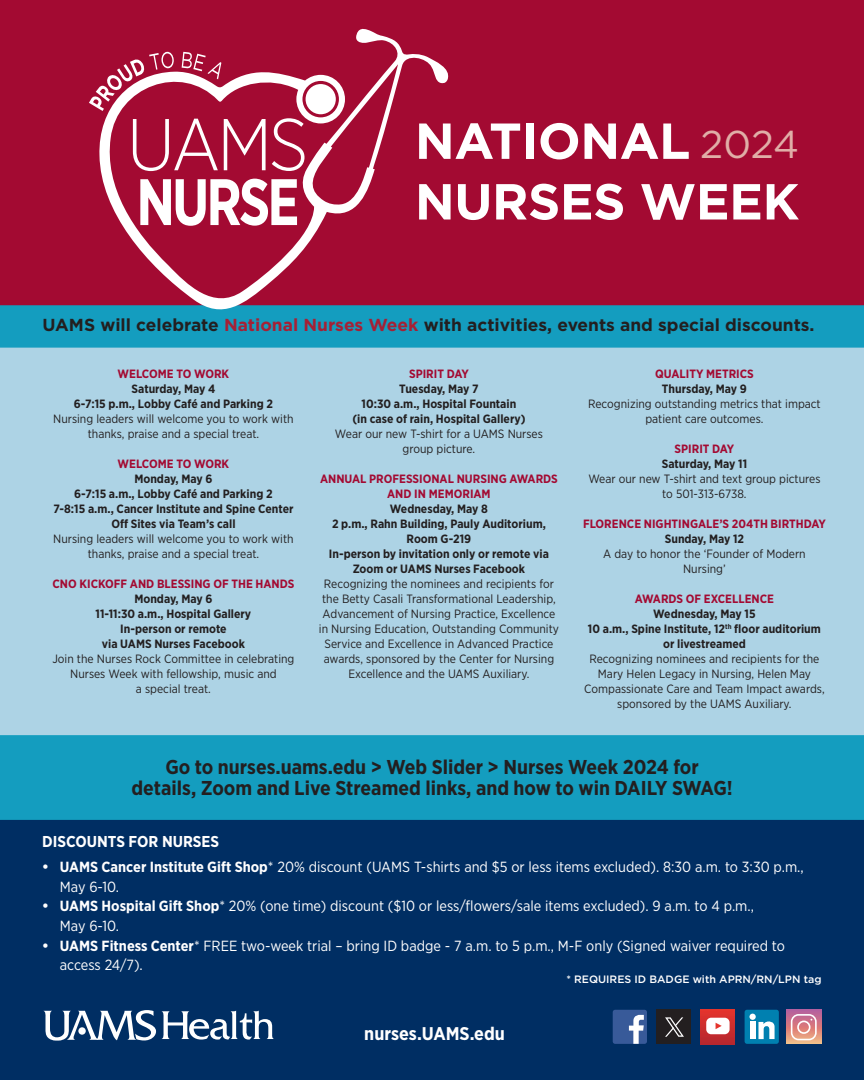
<style>
.page{position:relative;width:864px;height:1080px;background:#fff}
.page>*{position:absolute;margin:0;border:0;box-sizing:border-box;transform-origin:0 0}
.t1{font:700 50.55px/60.6px "Gotham";letter-spacing:-.01em;color:#fff}
.t2{font:38.7px "Gotham";color:#e0aea7}
.t3{font:700 20.1px/21.6px "Gotham Narrow";color:#231f20;text-align:center}
.t4{font:700 18.3px "Gotham Narrow";color:#fff}
.t5{font:700 17.4px "Gotham";color:#231f20}
.t6{font:700 15.75px "Gotham Narrow";color:#fff}
.List_Paragraph{font:14.7px/19.6px "Gotham Narrow";color:#fff}
.t7{font:12px/15px "Gotham Narrow";color:#231f20;text-align:center}
.List_Paragraph-2{font:700 12px/15px "Gotham Narrow";color:#231f20;text-align:center}
.t8{font:700 12px/15px "Gotham Narrow";color:#a30a32;text-align:center}
.t9{font:500 10.65px "Gotham";color:#fff}
.s1{color:#a62035}
.s2{font-weight:700}
</style>
<div class="page">
<div style="left:0;top:331px;width:864px;height:427px;background:#add3e5"></div>
<div style="left:0;top:0;width:864px;height:344px;background:#a30a32"></div>
<div style="left:0;top:305px;width:864px;height:43px;background:#149dbf"></div>
<div style="left:0;top:810px;width:864px;height:270px;background:#002e63"></div>
<svg style="left:44px;top:1010px;width:112px;height:31px"></svg>
<div style="left:78px;top:1027px;width:8px;height:8px;background:#fff;border-radius:50%"></div>
<svg style="left:162px;top:1011px;width:112px;height:29px"></svg>
<div style="left:0;top:735px;width:864px;height:85px;background:#149dbf"></div>
<svg style="left:98px;top:28px;width:353px;height:292px"></svg>
<div style="left:306px;top:84px;width:30px;height:30px;background:#fff;border-radius:50%"></div>
<svg style="left:140px;top:179px;width:157px;height:47px"></svg>
<svg style="left:133px;top:119px;width:85px;height:52px"></svg>
<svg style="left:224px;top:119px;width:42px;height:51px"></svg>
<svg style="left:272px;top:118px;width:32px;height:53px"></svg>
<svg style="left:89px;top:52px;width:85px;height:59px"></svg>
<svg style="left:182px;top:52px;width:39px;height:27px"></svg>
<div style="left:613px;top:1010px;width:34px;height:34px;background:#385a99;border-radius:2px"></div>
<div style="left:745px;top:1010px;width:34px;height:34px;background:#0080b0;border-radius:2px"></div>
<div style="left:656px;top:1009px;width:35px;height:35px;background:#231f20"></div>
<svg style="left:700px;top:1010px;width:35px;height:34px"></svg>
<svg style="left:786px;top:1010px;width:35px;height:34px"></svg>
<svg style="left:629px;top:1015px;width:15px;height:29px"></svg>
<div style="left:706px;top:1018px;width:24px;height:16px;background:#fff;border-radius:5px"></div>
<svg style="left:716px;top:1023px;width:6px;height:6px"></svg>
<div style="left:750px;top:1022px;width:6px;height:17px;background:#fff"></div>
<div style="left:749px;top:1014px;width:7px;height:6px;background:#fff;border-radius:3px"></div>
<svg style="left:758px;top:1021px;width:17px;height:18px"></svg>
<div style="left:797px;top:1021px;width:14px;height:13px;border:2px solid #fff;border-radius:50%"></div>
<div style="left:791px;top:1014px;width:26px;height:26px;border:2px solid #fff;border-radius:7px"></div>
<svg style="left:665px;top:1017px;width:19px;height:20px"></svg>
<p class="t1" style="left:415px;top:110px;width:386px">NATIONAL<br>NURSES WEEK</p>
<p class="t2" style="left:700px;top:120px;width:100px">2024</p>
<p class="t5" style="left:43px;top:313px;width:774px">UAMS will celebrate <span class="s1">National Nurses Week</span> with activities, events and special discounts.</p>
<p class="t8" style="left:118px;top:366px;width:113px">WELCOME TO WORK</p>
<p class="List_Paragraph-2" style="left:132px;top:381px;width:85px">Saturday, May 4</p>
<p class="List_Paragraph-2" style="left:74px;top:396px;width:201px">6-7:15 p.m., Lobby Café and Parking 2</p>
<p class="t7" style="left:53px;top:411px;width:242px">Nursing leaders will welcome you to work with thanks, praise and a special treat.</p>
<p class="t8" style="left:118px;top:456px;width:113px">WELCOME TO WORK</p>
<p class="List_Paragraph-2" style="left:134px;top:471px;width:80px">Monday, May 6</p>
<p class="List_Paragraph-2" style="left:74px;top:486px;width:200px">6-7:15 a.m., Lobby Café and Parking 2</p>
<p class="List_Paragraph-2" style="left:53px;top:501px;width:242px">7-8:15 a.m., Cancer Institute and Spine Center</p>
<p class="List_Paragraph-2" style="left:111px;top:516px;width:126px">Off Sites via Team’s call</p>
<p class="t7" style="left:53px;top:531px;width:242px">Nursing leaders will welcome you to work with thanks, praise and a special treat.</p>
<p class="t8" style="left:53px;top:576px;width:243px">CNO KICKOFF AND BLESSING OF THE HANDS</p>
<p class="List_Paragraph-2" style="left:134px;top:591px;width:80px">Monday, May 6</p>
<p class="List_Paragraph-2" style="left:96px;top:606px;width:157px">11-11:30 a.m., Hospital Gallery</p>
<p class="List_Paragraph-2" style="left:102px;top:621px;width:145px">In-person or remote<br>via UAMS Nurses Facebook</p>
<p class="t7" style="left:52px;top:651px;width:244px">Join the Nurses Rock Committee in celebrating<br>Nurses Week with fellowship, music and<br>a special treat.</p>
<p class="t8" style="left:409px;top:366px;width:61px">SPIRIT DAY</p>
<p class="List_Paragraph-2" style="left:399px;top:381px;width:81px">Tuesday, May 7</p>
<p class="List_Paragraph-2" style="left:352px;top:396px;width:175px">10:30 a.m., Hospital Fountain<br>(in case of rain, Hospital Gallery)</p>
<p class="t7" style="left:335px;top:426px;width:209px">Wear our new T-shirt for a UAMS Nurses group picture.</p>
<p class="t8" style="left:320px;top:471px;width:239px">ANNUAL PROFESSIONAL NURSING AWARDS<br>AND IN MEMORIAM</p>
<p class="List_Paragraph-2" style="left:390px;top:501px;width:100px">Wednesday, May 8</p>
<p class="List_Paragraph-2" style="left:332px;top:516px;width:215px">2 p.m., Rahn Building, Pauly Auditorium,<br>Room G-219</p>
<p class="List_Paragraph-2" style="left:329px;top:546px;width:221px">In-person by invitation only or remote via<br>Zoom or UAMS Nurses Facebook</p>
<p class="t7" style="left:319px;top:576px;width:242px">Recognizing the nominees and recipients for the Betty Casali Transformational Leadership, Advancement of Nursing Practice, Excellence in Nursing Education, Outstanding Community Service and Excellence in Advanced Practice awards, sponsored by the Center for Nursing Excellence and the UAMS Auxiliary.</p>
<p class="t8" style="left:655px;top:366px;width:100px">QUALITY METRICS</p>
<p class="List_Paragraph-2" style="left:662px;top:381px;width:86px">Thursday, May 9</p>
<p class="t7" style="left:588px;top:396px;width:234px">Recognizing outstanding metrics that impact patient care outcomes.</p>
<p class="t8" style="left:675px;top:441px;width:61px">SPIRIT DAY</p>
<p class="List_Paragraph-2" style="left:662px;top:456px;width:87px">Saturday, May 11</p>
<p class="t7" style="left:588px;top:471px;width:234px">Wear our new T-shirt and text group pictures to 501-313-6738.</p>
<p class="t8" style="left:583px;top:516px;width:244px">FLORENCE NIGHTINGALE’S 204TH BIRTHDAY</p>
<p class="List_Paragraph-2" style="left:665px;top:531px;width:81px">Sunday, May 12</p>
<p class="t7" style="left:603px;top:546px;width:204px">A day to honor the ‘Founder of Modern<br>Nursing’</p>
<p class="t8" style="left:635px;top:591px;width:141px">AWARDS OF EXCELLENCE</p>
<p class="List_Paragraph-2" style="left:653px;top:606px;width:104px">Wednesday, May 15</p>
<p class="List_Paragraph-2" style="left:588px;top:621px;width:234px">10 a.m., Spine Institute, 12<sup>th</sup> floor auditorium or livestreamed</p>
<p class="t7" style="left:584px;top:651px;width:242px">Recognizing nominees and recipients for the Mary Helen Legacy in Nursing, Helen May Compassionate Care and Team Impact awards, sponsored by the UAMS Auxiliary.</p>
<p class="t3" style="left:132px;top:756px;width:603px">Go to nurses.uams.edu &gt; Web Slider &gt; Nurses Week 2024 for details, Zoom and Live Streamed links, and how to win DAILY SWAG!</p>
<p class="t6" style="left:42px;top:831px;width:179px">DISCOUNTS FOR NURSES</p>
<p class="List_Paragraph" style="left:60px;top:857px;width:745px;text-indent:-18px">• <span class="s2">UAMS Cancer Institute Gift Shop</span>* 20% discount (UAMS T-shirts and $5 or less items excluded). 8:30 a.m. to 3:30 p.m.,<br>May 6-10.</p>
<p class="List_Paragraph" style="left:60px;top:896px;width:696px;text-indent:-18px">• <span class="s2">UAMS Hospital Gift Shop</span>* 20% (one time) discount ($10 or less/flowers/sale items excluded). 9 a.m. to 4 p.m.,<br>May 6-10.</p>
<p class="List_Paragraph" style="left:60px;top:936px;width:727px;text-indent:-18px">• <span class="s2">UAMS Fitness Center</span>* FREE two-week trial – bring ID badge - 7 a.m. to 5 p.m., M-F only (Signed waiver required to access 24/7).</p>
<p class="t9" style="left:566px;top:972px;width:257px">* REQUIRES ID BADGE with APRN/RN/LPN tag</p>
<p class="t4" style="left:364px;top:1022px;width:142px">nurses.UAMS.edu</p>
</div>
